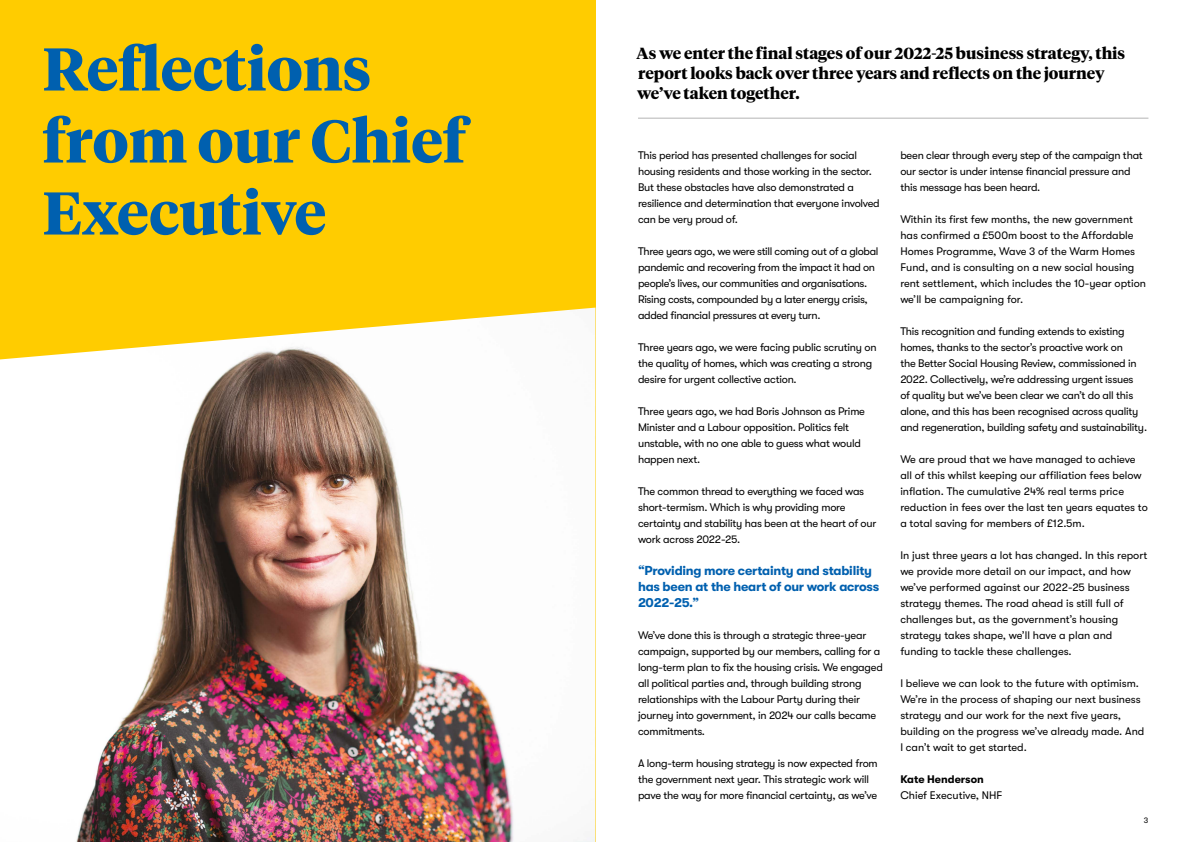
<style>
.page{position:relative;width:1191px;height:842px;background:#fff}
.page>*{position:absolute;margin:0;border:0;box-sizing:border-box;transform-origin:0 0}
.t1{font:700 60px/72px "Tiempos Headline";color:#0060af}
.t2{font:700 16px/20px "Tiempos Headline";color:#000}
.t3{font:700 13px/16px "GT Walsheim";letter-spacing:-.02em;color:#0060af}
.t4{font:11px/16px "GT Walsheim";letter-spacing:-.02em;color:#000}
.t5{font:11px/16px "GT Walsheim";color:#000}
.t6{font:700 11px "GT Walsheim";color:#000}
.t7{font:8px "GT Walsheim";color:#000}
</style>
<div class="page">
<div style="left:0;top:0;width:595px;height:842px;background:#fc0"></div>
<img style="left:0;top:308px;width:595px;height:534px">
<hr style="left:638px;top:118px;width:510px;height:1px;background:#b5b4b4">
<h1 class="t1" style="left:43px;top:30px;width:424px">Reflections from our Chief<br>Executive</h1>
<h2 class="t2" style="left:636px;top:42px;width:490px">As we enter the final stages of our 2022-25 business strategy, this report looks back over three years and reflects on the journey we’ve taken together.</h2>
<p class="t4" style="left:638px;top:147px;width:243px">This period has presented challenges for social housing residents and those working in the sector.<br>But these obstacles have also demonstrated a resilience and determination that everyone involved can be very proud of.</p>
<p class="t4" style="left:638px;top:243px;width:242px">Three years ago, we were still coming out of a global pandemic and recovering from the impact it had on people’s lives, our communities and organisations.<br>Rising costs, compounded by a later energy crisis, added financial pressures at every turn.</p>
<p class="t4" style="left:638px;top:339px;width:240px">Three years ago, we were facing public scrutiny on the quality of homes, which was creating a strong desire for urgent collective action.</p>
<p class="t4" style="left:638px;top:403px;width:228px">Three years ago, we had Boris Johnson as Prime Minister and a Labour opposition. Politics felt unstable, with no one able to guess what would happen next.</p>
<p class="t4" style="left:638px;top:483px;width:240px">The common thread to everything we faced was short-termism. Which is why providing more certainty and stability has been at the heart of our work across 2022-25.</p>
<p class="t3" style="left:638px;top:562px;width:243px">“Providing more certainty and stability has been at the heart of our work across<br>2022-25.”</p>
<p class="t4" style="left:638px;top:627px;width:246px">We’ve done this is through a strategic three-year campaign, supported by our members, calling for a long-term plan to fix the housing crisis. We engaged all political parties and, through building strong relationships with the Labour Party during their journey into government, in 2024 our calls became commitments.</p>
<p class="t4" style="left:638px;top:755px;width:241px">A long-term housing strategy is now expected from the government next year. This strategic work will pave the way for more financial certainty, as we’ve</p>
<p class="t4" style="left:900px;top:147px;width:244px">been clear through every step of the campaign that our sector is under intense financial pressure and this message has been heard.</p>
<p class="t5" style="left:900px;top:211px;width:247px">Within its first few months, the new government has confirmed a £500m boost to the Affordable Homes Programme, Wave 3 of the Warm Homes Fund, and is consulting on a new social housing rent settlement, which includes the 10-year option we’ll be campaigning for.</p>
<p class="t4" style="left:900px;top:323px;width:248px">This recognition and funding extends to existing homes, thanks to the sector’s proactive work on<br>the Better Social Housing Review, commissioned in 2022. Collectively, we’re addressing urgent issues<br>of quality but we’ve been clear we can’t do all this alone, and this has been recognised across quality and regeneration, building safety and sustainability.</p>
<p class="t5" style="left:900px;top:451px;width:249px">We are proud that we have managed to achieve all of this whilst keeping our affiliation fees below inflation. The cumulative 24% real terms price reduction in fees over the last ten years equates to a total saving for members of £12.5m.</p>
<p class="t5" style="left:900px;top:547px;width:249px">In just three years a lot has changed. In this report we provide more detail on our impact, and how we’ve performed against our 2022-25 business strategy themes. The road ahead is still full of challenges but, as the government’s housing strategy takes shape, we’ll have a plan and funding to tackle these challenges.</p>
<p class="t5" style="left:900px;top:675px;width:245px">I believe we can look to the future with optimism.<br>We’re in the process of shaping our next business strategy and our work for the next five years, building on the progress we’ve already made. And I can’t wait to get started.</p>
<p class="t6" style="left:900px;top:773px;width:85px">Kate Henderson</p>
<p class="t5" style="left:900px;top:787px;width:104px">Chief Executive, NHF</p>
<p class="t7" style="left:1144px;top:815px;width:6px">3</p>
</div>
